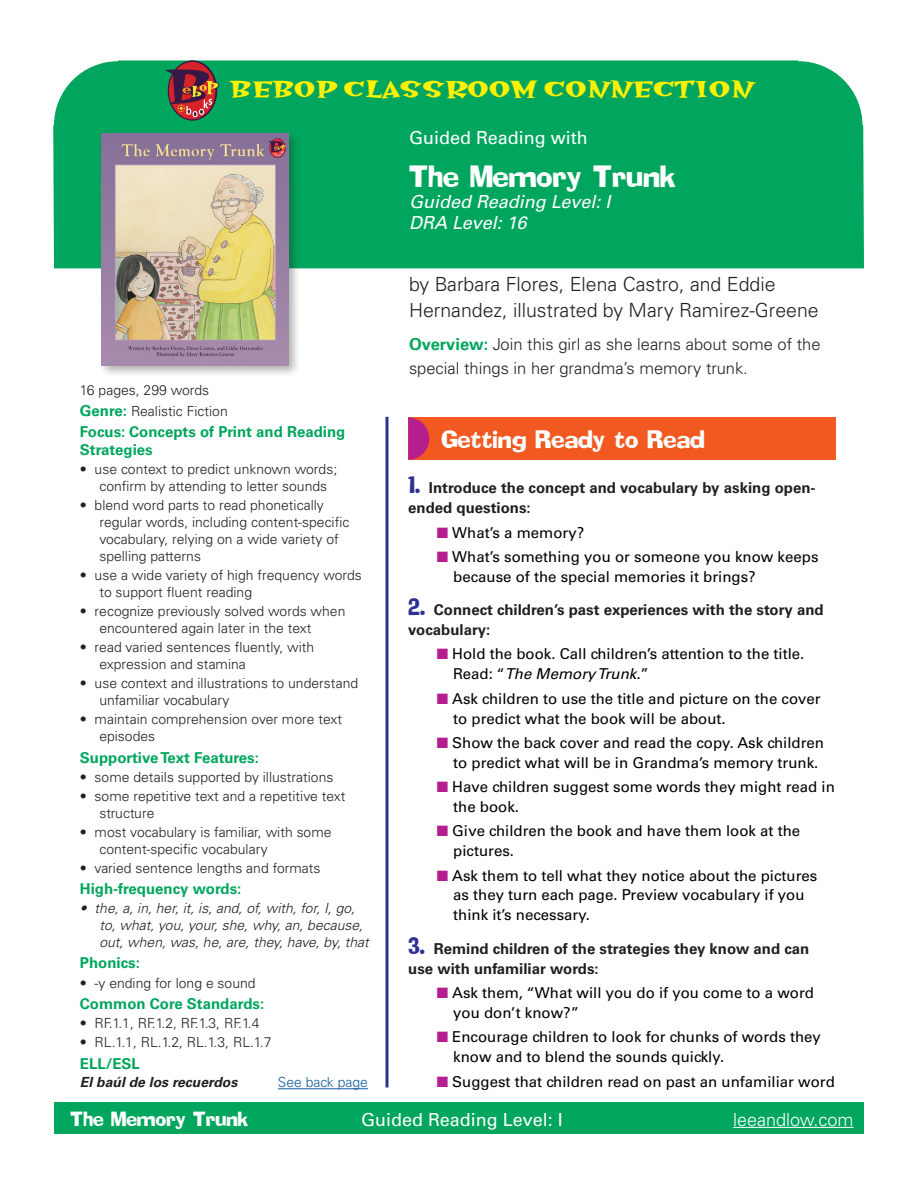
<style>
.page{position:relative;width:918px;height:1188px;background:#fff}
.page>*{position:absolute;margin:0;border:0;box-sizing:border-box;transform-origin:0 0}
.Header_book_title{font:27px "Addled";color:#fff}
.t1{font:26.4px "Hotsy Totsy Bold Mv B";color:#fff101}
.t2{font:22.2px "Addled";color:#fff}
.bylines{font:300 19.5px/25.5px "Univers";color:#231f20}
.t3{font:18px "Univers";color:#fff}
.Header_book_descript{font:italic 18px "Univers";color:#fff}
.t4{font:18px "Addled";color:#fff}
.t5{font:300 18px "Univers";color:#fff}
.overview{font:300 16.5px/24px "Univers";color:#231f20}
.t6{font:15px/20px "Univers";color:#000}
.t7{font:700 15px/20px "Univers";color:#231f20}
.sidebar_text{font:700 15px/18px "Univers";color:#00a65d}
.sidebar_text-2{font:300 13.95px/17px "Univers";color:#231f20}
.t8{font:italic 300 13.95px/17px "Univers";color:#231f20}
.side_bar_bullit_text{font:italic 700 13.95px "Univers";color:#231f20}
.side_bar_bullit_text-2{font:300 13.95px "Univers";color:#231f20}
.side_bar_bullit_text-3{font:300 13.95px "Univers";color:#175d9e}
.s1{font-weight:700;font-size:15px;color:#00a65d}
.s2{font-weight:700;color:#00a65d}
.s3{font-family:"Addled";font-weight:400;font-size:21px;color:#2e3092}
.s4{color:#b41e8d}
.s5{font-style:italic}
</style>
<div class="page">
<div style="left:53px;top:60px;width:811px;height:208px;background:#00a65d"></div>
<svg style="left:168px;top:61px;width:48px;height:59px"></svg>
<svg style="left:165px;top:70px;width:54px;height:47px;background:#784b43"></svg>
<div style="left:54px;top:1103px;width:810px;height:31px;background:#00a65d"></div>
<hr style="left:733px;top:1127px;width:121px;height:1px;background:#fff">
<hr style="left:386px;top:417px;width:2px;height:671px;background:#2e3092">
<div style="left:98px;top:129px;width:203px;height:249px;background:#231f20;opacity:.35"></div>
<img style="left:102px;top:133px;width:187px;height:232px">
<div style="left:408px;top:417px;width:428px;height:43px;background:#f15921"></div>
<svg style="left:408px;top:418px;width:21px;height:42px"></svg>
<hr style="left:278px;top:1088px;width:90px;height:1px;background:#175d9e">
<p class="t1" style="left:230px;top:75px;width:525px">BEBOP CLASSROOM CONNECTION</p>
<p class="t3" style="left:409px;top:127px;width:180px">Guided Reading with</p>
<p class="Header_book_title" style="left:409px;top:165px;width:269px">The Memory Trunk</p>
<p class="Header_book_descript" style="left:409px;top:191px;width:203px">Guided Reading Level: I</p>
<p class="Header_book_descript" style="left:409px;top:212px;width:119px">DRA Level: 16</p>
<p class="side_bar_bullit_text-2" style="left:80px;top:381px;width:131px">16 pages, 299 words</p>
<p class="sidebar_text-2" style="left:80px;top:402px;width:149px"><span class="s1">Genre:</span> Realistic Fiction</p>
<p class="sidebar_text" style="left:80px;top:423px;width:267px">Focus: Concepts of Print and Reading<br>Strategies</p>
<p class="sidebar_text-2" style="left:99px;top:461px;width:239px;text-indent:-19px">• use context to predict unknown words; confirm by attending to letter sounds</p>
<p class="sidebar_text-2" style="left:99px;top:497px;width:252px;text-indent:-19px">• blend word parts to read phonetically regular words, including content-specific vocabulary, relying on a wide variety of spelling patterns</p>
<p class="sidebar_text-2" style="left:99px;top:567px;width:264px;text-indent:-19px">• use a wide variety of high frequency words to support fluent reading</p>
<p class="sidebar_text-2" style="left:99px;top:603px;width:248px;text-indent:-19px">• recognize previously solved words when encountered again later in the text</p>
<p class="sidebar_text-2" style="left:99px;top:639px;width:216px;text-indent:-19px">• read varied sentences fluently, with expression and stamina</p>
<p class="sidebar_text-2" style="left:99px;top:675px;width:260px;text-indent:-19px">• use context and illustrations to understand unfamiliar vocabulary</p>
<p class="sidebar_text-2" style="left:99px;top:711px;width:244px;text-indent:-19px">• maintain comprehension over more text episodes</p>
<p class="sidebar_text" style="left:80px;top:748px;width:181px">Supportive Text Features:</p>
<p class="sidebar_text-2" style="left:80px;top:768px;width:255px">• some details supported by illustrations</p>
<p class="sidebar_text-2" style="left:99px;top:787px;width:248px;text-indent:-19px">• some repetitive text and a repetitive text structure</p>
<p class="sidebar_text-2" style="left:99px;top:823px;width:234px;text-indent:-19px">• most vocabulary is familiar, with some content-specific vocabulary</p>
<p class="sidebar_text-2" style="left:80px;top:860px;width:242px">• varied sentence lengths and formats</p>
<p class="sidebar_text" style="left:80px;top:880px;width:163px">High-frequency words:</p>
<p class="t8" style="left:99px;top:900px;width:271px;text-indent:-19px">• the, a, in, her, it, is, and, of, with, for, I, go, to, what, you, your, she, why, an, because, out, when, was, he, are, they, have, by, that</p>
<p class="sidebar_text" style="left:80px;top:954px;width:61px">Phonics:</p>
<p class="sidebar_text-2" style="left:80px;top:974px;width:177px">• -y ending for long e sound</p>
<p class="sidebar_text" style="left:80px;top:995px;width:186px">Common Core Standards:</p>
<p class="sidebar_text-2" style="left:80px;top:1015px;width:181px">• RF.1.1, RF.1.2, RF.1.3, RF.1.4</p>
<p class="sidebar_text-2" style="left:80px;top:1034px;width:193px">• RL.1.1, RL.1.2, RL.1.3, RL.1.7</p>
<p class="sidebar_text" style="left:80px;top:1055px;width:62px">ELL/ESL</p>
<p class="side_bar_bullit_text" style="left:80px;top:1074px;width:159px">El baúl de los recuerdos</p>
<p class="side_bar_bullit_text-3" style="left:278px;top:1074px;width:92px">See back page</p>
<p class="bylines" style="left:409px;top:272px;width:411px">by Barbara Flores, Elena Castro, and Eddie<br>Hernandez, illustrated by Mary Ramirez-Greene</p>
<p class="overview" style="left:409px;top:332px;width:413px"><span class="s2">Overview:</span> Join this girl as she learns about some of the special things in her grandma’s memory trunk.</p>
<p class="t2" style="left:442px;top:430px;width:265px">Getting Ready to Read</p>
<p class="t7" style="left:408px;top:478px;width:409px"><span class="s3">1.</span> Introduce the concept and vocabulary by asking open&shy;ended questions:</p>
<p class="t6" style="left:437px;top:522px;width:149px"><span class="s4">■</span> What’s a memory?</p>
<p class="t6" style="left:453px;top:547px;width:367px;text-indent:-16px"><span class="s4">■</span> What’s something you or someone you know keeps because of the special memories it brings?</p>
<p class="t7" style="left:408px;top:600px;width:417px"><span class="s3">2.</span> Connect children’s past experiences with the story and vocabulary:</p>
<p class="t6" style="left:453px;top:644px;width:353px;text-indent:-16px"><span class="s4">■</span> Hold the book. Call children’s attention to the title.<br>Read: “<span class="s5">The Memory Trunk.</span>”</p>
<p class="t6" style="left:453px;top:688px;width:369px;text-indent:-16px"><span class="s4">■</span> Ask children to use the title and picture on the cover to predict what the book will be about.</p>
<p class="t6" style="left:453px;top:733px;width:372px;text-indent:-16px"><span class="s4">■</span> Show the back cover and read the copy. Ask children to predict what will be in Grandma’s memory trunk.</p>
<p class="t6" style="left:453px;top:777px;width:383px;text-indent:-16px"><span class="s4">■</span> Have children suggest some words they might read in the book.</p>
<p class="t6" style="left:453px;top:821px;width:349px;text-indent:-16px"><span class="s4">■</span> Give children the book and have them look at the pictures.</p>
<p class="t6" style="left:453px;top:865px;width:366px;text-indent:-16px"><span class="s4">■</span> Ask them to tell what they notice about the pictures as they turn each page. Preview vocabulary if you think it’s necessary.</p>
<p class="t7" style="left:408px;top:939px;width:403px"><span class="s3">3.</span> Remind children of the strategies they know and can use with unfamiliar words:</p>
<p class="t6" style="left:453px;top:983px;width:362px;text-indent:-16px"><span class="s4">■</span> Ask them, “What will you do if you come to a word you don’t know?”</p>
<p class="t6" style="left:453px;top:1027px;width:369px;text-indent:-16px"><span class="s4">■</span> Encourage children to look for chunks of words they know and to blend the sounds quickly.</p>
<p class="t6" style="left:437px;top:1071px;width:400px"><span class="s4">■</span> Suggest that children read on past an unfamiliar word</p>
<p class="t4" style="left:70px;top:1111px;width:180px">The Memory Trunk</p>
<p class="t3" style="left:361px;top:1109px;width:203px">Guided Reading Level: I</p>
<p class="t5" style="left:733px;top:1108px;width:122px">leeandlow.com</p>
</div>
